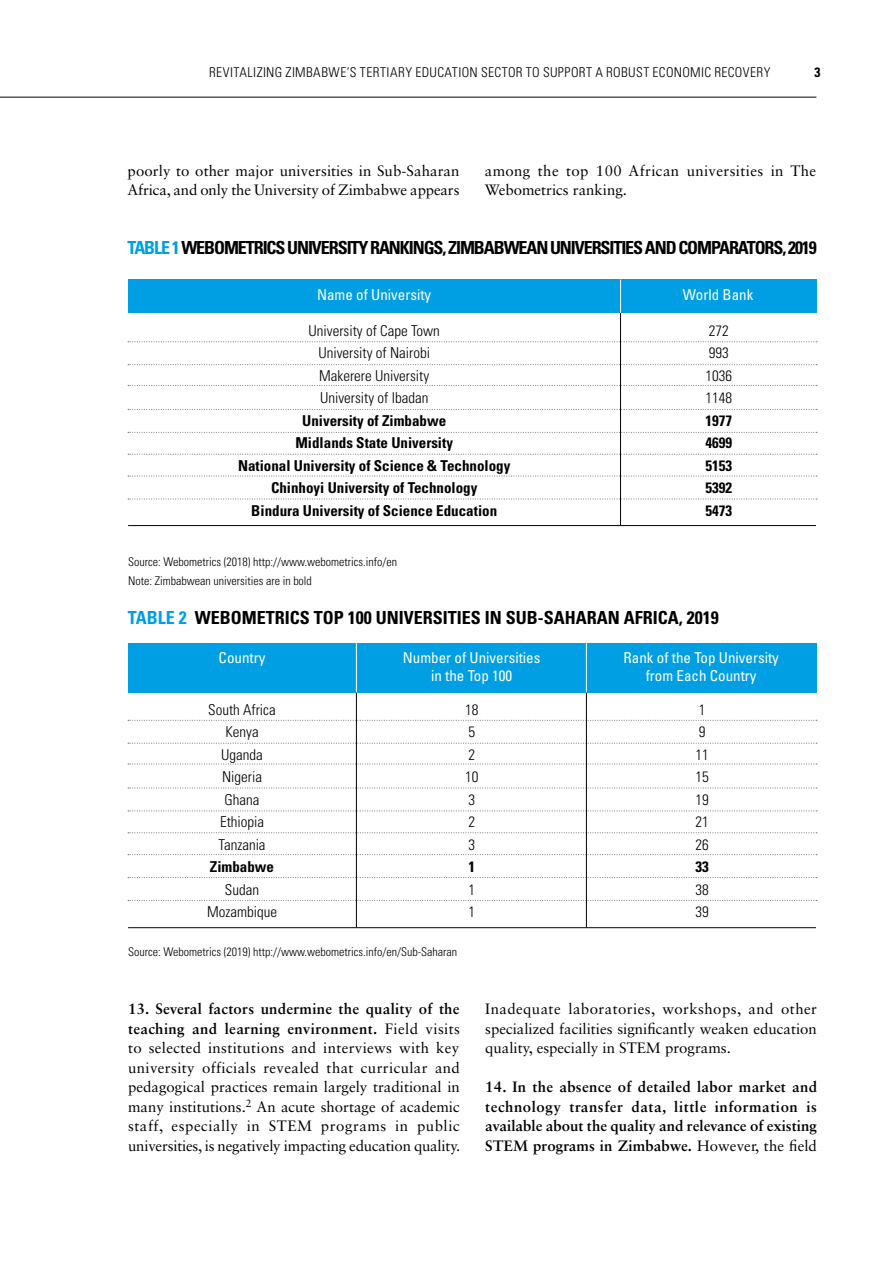
<style>
.page{position:relative;width:893px;height:1263px;background:#fff}
.page>*{position:absolute;margin:0;border:0;box-sizing:border-box;transform-origin:0 0}
.t1{font:700 condensed 18px "Univers LT Std";letter-spacing:-.06em;color:#000}
.t2{font:700 condensed 18px "Univers LT Std";color:#000}
.t3{font:15px/19.5px "Sabon LT Std";color:#000;text-align:justify}
.t4{font:300 condensed 15px/22.5px "Univers LT Std";color:#000}
.t5{font:700 condensed 15px/22.5px "Univers LT Std";color:#000;text-align:justify}
.t6{font:700 15px/19.5px "Sabon LT Std";letter-spacing:.005em;color:#000;text-align:justify}
.t7{font:condensed 15px/18px "Univers LT Std";color:#fff;text-align:center}
.t8{font:15px/19.5px "Sabon LT Std";letter-spacing:.025em;color:#000}
.t9{font:300 condensed 13.5px "Univers LT Std";letter-spacing:.03em;color:#000}
.t10{font:700 condensed 13.5px "Univers LT Std";color:#000}
.t11{font:300 condensed 12px/19.5px "Univers LT Std";color:#000}
.s1{color:#009fe3}
.s2{font-weight:700}
.s3{font-weight:400}
</style>
<div class="page">
<div style="left:128px;top:280px;width:689px;height:33px;background:#009fe3"></div>
<div style="left:128px;top:643px;width:689px;height:50px;background:#009fe3"></div>
<svg style="left:128px;top:364px;width:689px;height:1px"></svg>
<svg style="left:128px;top:743px;width:689px;height:1px"></svg>
<svg style="left:128px;top:341px;width:689px;height:1px"></svg>
<svg style="left:128px;top:720px;width:689px;height:1px"></svg>
<svg style="left:128px;top:385px;width:689px;height:1px"></svg>
<svg style="left:128px;top:763px;width:689px;height:1px"></svg>
<svg style="left:128px;top:409px;width:689px;height:1px"></svg>
<svg style="left:128px;top:787px;width:689px;height:1px"></svg>
<svg style="left:128px;top:432px;width:689px;height:1px"></svg>
<svg style="left:128px;top:810px;width:689px;height:1px"></svg>
<svg style="left:128px;top:454px;width:689px;height:1px"></svg>
<svg style="left:128px;top:832px;width:689px;height:1px"></svg>
<svg style="left:128px;top:475px;width:689px;height:2px"></svg>
<svg style="left:128px;top:854px;width:689px;height:1px"></svg>
<svg style="left:128px;top:498px;width:689px;height:2px"></svg>
<svg style="left:128px;top:877px;width:689px;height:1px"></svg>
<svg style="left:128px;top:900px;width:689px;height:1px"></svg>
<hr style="left:128px;top:525px;width:688px;height:1px;background:#000">
<hr style="left:128px;top:927px;width:688px;height:1px;background:#000">
<hr style="left:620px;top:280px;width:1px;height:33px;background:#fff">
<hr style="left:586px;top:643px;width:1px;height:50px;background:#fff">
<hr style="left:356px;top:643px;width:1px;height:50px;background:#fff">
<hr style="left:620px;top:313px;width:1px;height:212px;background:#000">
<hr style="left:586px;top:693px;width:1px;height:234px;background:#000">
<hr style="left:356px;top:693px;width:1px;height:234px;background:#000">
<hr style="left:0;top:97px;width:816px;height:1px;background:#000">
<p class="t9" style="left:209px;top:64px;width:563px">REVITALIZING ZIMBABWE’S TERTIARY EDUCATION SECTOR TO SUPPORT A ROBUST ECONOMIC RECOVERY</p>
<p class="t10" style="left:814px;top:64px;width:7px">3</p>
<p class="t3" style="left:128px;top:160px;width:333px">poorly to other major universities in Sub-Saharan<br>Africa, and only the University of Zimbabwe appears</p>
<p class="t8" style="left:485px;top:160px;width:333px">among the top 100 African universities in The<br>Webometrics ranking.</p>
<p class="t1" style="left:128px;top:236px;width:691px"><span class="s1">TABLE 1</span> WEBOMETRICS UNIVERSITY RANKINGS, ZIMBABWEAN UNIVERSITIES AND COMPARATORS, 2019</p>
<p class="t7" style="left:317px;top:285px;width:116px">Name of University</p>
<p class="t7" style="left:683px;top:285px;width:72px">World Bank</p>
<p class="t4" style="left:309px;top:319px;width:133px;text-align:center">University of Cape Town<br>University of Nairobi<br>Makerere University<br>University of Ibadan</p>
<p class="t5" style="left:238px;top:409px;width:274px;text-align:center">University of Zimbabwe<br>Midlands State University<br>National University of Science &amp; Technology Chinhoyi University of Technology<br>Bindura University of Science Education</p>
<p class="t11" style="left:128px;top:552px;width:271px">Source: Webometrics (2018) http://www.webometrics.info/en<br>Note: Zimbabwean universities are in bold</p>
<p class="t4" style="left:706px;top:319px;width:28px">272<br>993<br>1036<br>1148</p>
<p class="t5" style="left:706px;top:409px;width:28px">1977<br>4699<br>5153<br>5392<br>5473</p>
<p class="t2" style="left:128px;top:607px;width:592px"><span class="s1">TABLE 2</span> WEBOMETRICS TOP 100 UNIVERSITIES IN SUB-SAHARAN AFRICA, 2019</p>
<p class="t7" style="left:219px;top:648px;width:48px">Country</p>
<p class="t7" style="left:403px;top:648px;width:139px">Number of Universities in the Top 100</p>
<p class="t7" style="left:624px;top:648px;width:157px">Rank of the Top University from Each Country</p>
<p class="t4" style="left:208px;top:698px;width:69px;text-align:center">South Africa<br>Kenya<br>Uganda<br>Nigeria<br>Ghana<br>Ethiopia<br>Tanzania</p>
<p class="t5" style="left:210px;top:855px;width:66px">Zimbabwe</p>
<p class="t4" style="left:207px;top:878px;width:71px;text-align:center">Sudan<br>Mozambique</p>
<p class="t4" style="left:465px;top:698px;width:15px">18<br>5<br>2<br>10<br>3<br>2<br>3</p>
<p class="t5" style="left:468px;top:855px;width:8px">1</p>
<p class="t4" style="left:468px;top:878px;width:8px">1<br>1</p>
<p class="t4" style="left:695px;top:698px;width:15px">1<br>9<br>11<br>15<br>19<br>21<br>26</p>
<p class="t5" style="left:695px;top:855px;width:15px">33</p>
<p class="t4" style="left:695px;top:878px;width:15px">38<br>39</p>
<p class="t11" style="left:128px;top:942px;width:331px">Source: Webometrics (2019) http://www.webometrics.info/en/Sub-Saharan</p>
<p class="t3" style="left:128px;top:999px;width:334px"><span class="s2">13. Several factors undermine the quality of the teaching and learning environment.</span> Field visits to selected institutions and interviews with key university officials revealed that curricular and pedagogical practices remain largely traditional in many institutions.<sup>2</sup> An acute shortage of academic staff, especially in STEM programs in public universities, is negatively impacting education quality.</p>
<p class="t3" style="left:485px;top:999px;width:333px">Inadequate laboratories, workshops, and other specialized facilities significantly weaken education quality, especially in STEM programs.</p>
<p class="t6" style="left:485px;top:1077px;width:333px">14. In the absence of detailed labor market and technology transfer data, little information is available about the quality and relevance of existing STEM programs in Zimbabwe. <span class="s3">However, the field</span></p>
</div>
